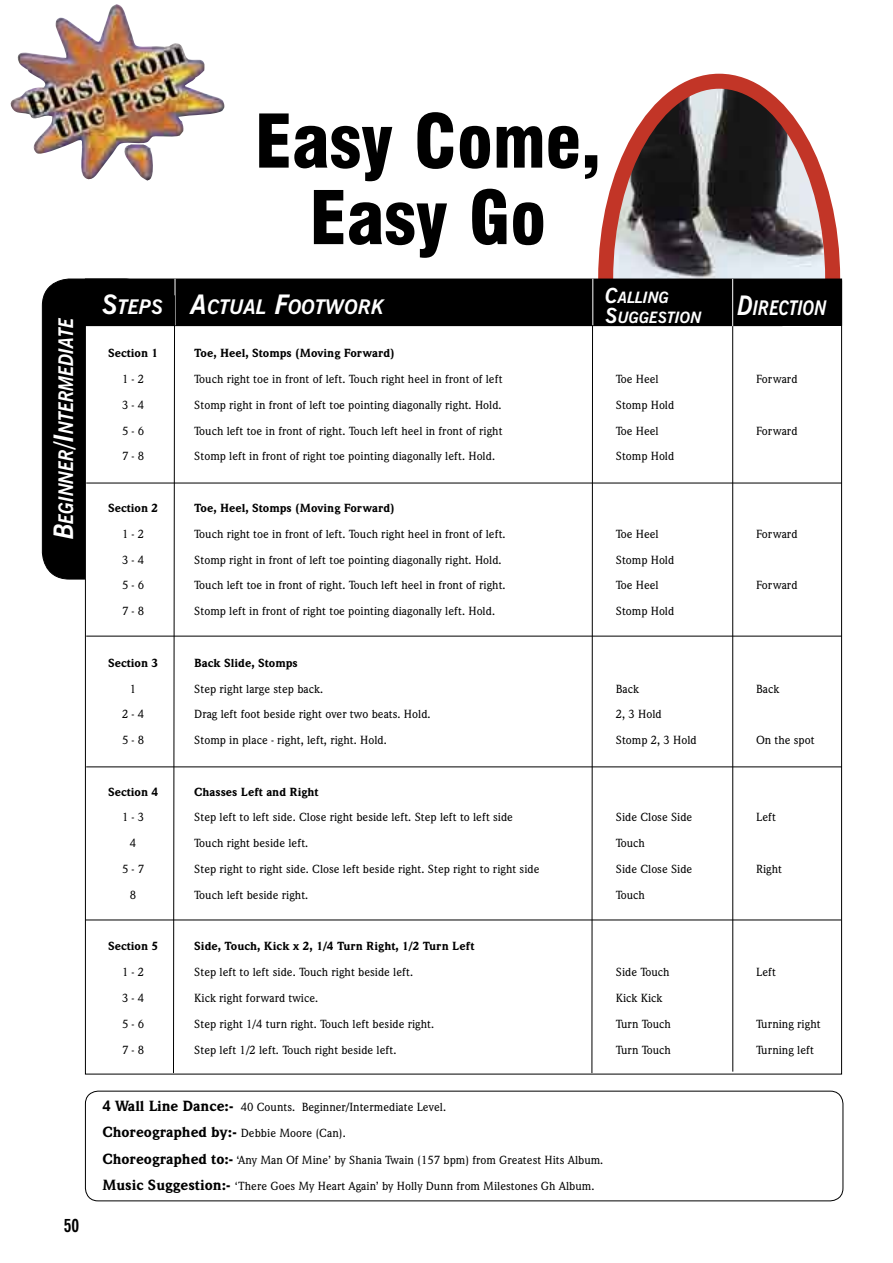
<style>
.page{position:relative;width:893px;height:1263px;background:#fff}
.page>*{position:absolute;margin:0;border:0;box-sizing:border-box;transform-origin:0 0}
.t1{font:900 condensed 72px/76.5px "Swiss 721 BT";color:#000;text-align:center}
.t2{font:italic 700 20.25px "News Gothic BT";color:#fff;scale:.9 1}
.t3{font:italic 700 20.25px "News Gothic BT";color:#fff}
.t4{font:italic 700 20.25px "News Gothic BT";color:#fff;scale:.85 1}
.t5{font:700 condensed 18px "News Gothic BT";color:#000}
.t6{font:italic 700 15.75px/19.5px "News Gothic BT";color:#fff}
.t7{font:900 15px "Weidemann IT Cby BT";color:#000}
.t8{font:500 12px/26.1px "Weidemann IT Cby BT";color:#000}
.t9{font:900 12px "Weidemann IT Cby BT";color:#000}
.s1{font-size:27px}
.s2{font-size:21px}
.s3{font-weight:900;font-size:15px}
.s4{font-weight:500;font-size:12px}
</style>
<div class="page">
<div style="left:42px;top:278px;width:110px;height:301px;background:#000"></div>
<img style="left:606px;top:86px;width:227px;height:193px">
<div style="left:598px;top:74px;width:242px;height:411px;border:15px solid #c23527;border-radius:50%"></div>
<div style="left:85px;top:281px;width:757px;height:793px;background:#fff"></div>
<div style="left:85px;top:279px;width:757px;height:46px;background:#000"></div>
<div style="left:85px;top:279px;width:757px;height:47px;border:1px solid #000"></div>
<hr style="left:175px;top:279px;width:1px;height:46px;background:#fff">
<hr style="left:592px;top:279px;width:1px;height:46px;background:#fff">
<svg style="left:85px;top:1090px;width:759px;height:111px"></svg>
<svg style="left:173px;top:295px;width:2px;height:779px;background:#797979"></svg>
<svg style="left:591px;top:325px;width:2px;height:749px"></svg>
<hr style="left:732px;top:296px;width:1px;height:775px;background:#000">
<hr style="left:732px;top:279px;width:1px;height:47px;background:#fff">
<img style="left:10px;top:4px;width:215px;height:177px">
<hr style="left:86px;top:766px;width:756px;height:1px;background:#000">
<hr style="left:86px;top:483px;width:756px;height:1px;background:#000">
<hr style="left:85px;top:919px;width:756px;height:1px;background:#000">
<hr style="left:86px;top:636px;width:756px;height:1px;background:#000">
<h2 class="t2" style="left:54px;top:539px;width:248px;rotate:-90deg"><span class="s1">B</span>EGINNER<span class="s1">/I</span>NTERMEDIATE</h2>
<h3 class="t5" style="left:64px;top:1215px;width:17px">50</h3>
<h1 class="t1" style="left:255px;top:103px;width:347px">Easy Come,<br>Easy Go</h1>
<h2 class="t3" style="left:102px;top:294px;width:283px"><span class="s1">S</span>TEPS <span class="s1">A</span>CTUAL <span class="s1">F</span>OOTWORK</h2>
<h2 class="t4" style="left:737px;top:296px;width:107px"><span class="s1">D</span>IRECTION</h2>
<h3 class="t6" style="left:605px;top:288px;width:98px"><span class="s2">C</span>ALLING<br><span class="s2">S</span>UGGESTION</h3>
<p class="t9" style="left:108px;top:346px;width:52px">Section 1</p>
<p class="t9" style="left:194px;top:346px;width:202px">Toe, Heel, Stomps (Moving Forward)</p>
<p class="t8" style="left:122px;top:366px;width:24px">1 - 2</p>
<p class="t8" style="left:194px;top:366px;width:310px">Touch right toe in front of left. Touch right heel in front of left</p>
<p class="t8" style="left:616px;top:366px;width:44px">Toe Heel</p>
<p class="t8" style="left:756px;top:366px;width:43px">Forward</p>
<p class="t8" style="left:122px;top:391px;width:24px">3 - 4</p>
<p class="t8" style="left:194px;top:391px;width:309px">Stomp right in front of left toe pointing diagonally right. Hold.</p>
<p class="t8" style="left:616px;top:391px;width:60px">Stomp Hold</p>
<p class="t8" style="left:122px;top:417px;width:24px">5 - 6</p>
<p class="t8" style="left:194px;top:417px;width:310px">Touch left toe in front of right. Touch left heel in front of right</p>
<p class="t8" style="left:616px;top:417px;width:44px">Toe Heel</p>
<p class="t8" style="left:756px;top:417px;width:43px">Forward</p>
<p class="t8" style="left:122px;top:443px;width:24px">7 - 8</p>
<p class="t8" style="left:194px;top:443px;width:302px">Stomp left in front of right toe pointing diagonally left. Hold.</p>
<p class="t8" style="left:616px;top:443px;width:60px">Stomp Hold</p>
<p class="t9" style="left:108px;top:500px;width:52px">Section 2</p>
<p class="t9" style="left:194px;top:500px;width:202px">Toe, Heel, Stomps (Moving Forward)</p>
<p class="t8" style="left:122px;top:520px;width:24px">1 - 2</p>
<p class="t8" style="left:194px;top:520px;width:313px">Touch right toe in front of left. Touch right heel in front of left.</p>
<p class="t8" style="left:616px;top:520px;width:44px">Toe Heel</p>
<p class="t8" style="left:756px;top:520px;width:43px">Forward</p>
<p class="t8" style="left:122px;top:546px;width:24px">3 - 4</p>
<p class="t8" style="left:194px;top:546px;width:309px">Stomp right in front of left toe pointing diagonally right. Hold.</p>
<p class="t8" style="left:616px;top:546px;width:60px">Stomp Hold</p>
<p class="t8" style="left:122px;top:572px;width:24px">5 - 6</p>
<p class="t8" style="left:194px;top:572px;width:313px">Touch left toe in front of right. Touch left heel in front of right.</p>
<p class="t8" style="left:616px;top:572px;width:44px">Toe Heel</p>
<p class="t8" style="left:756px;top:572px;width:43px">Forward</p>
<p class="t8" style="left:122px;top:598px;width:24px">7 - 8</p>
<p class="t8" style="left:194px;top:598px;width:302px">Stomp left in front of right toe pointing diagonally left. Hold.</p>
<p class="t8" style="left:616px;top:598px;width:60px">Stomp Hold</p>
<p class="t9" style="left:108px;top:655px;width:52px">Section 3</p>
<p class="t9" style="left:194px;top:655px;width:105px">Back Slide, Stomps</p>
<p class="t8" style="left:130px;top:675px;width:8px">1</p>
<p class="t8" style="left:194px;top:675px;width:131px">Step right large step back.</p>
<p class="t8" style="left:616px;top:675px;width:25px">Back</p>
<p class="t8" style="left:756px;top:675px;width:25px">Back</p>
<p class="t8" style="left:122px;top:701px;width:24px">2 - 4</p>
<p class="t8" style="left:194px;top:701px;width:238px">Drag left foot beside right over two beats. Hold.</p>
<p class="t8" style="left:616px;top:701px;width:47px">2, 3 Hold</p>
<p class="t8" style="left:122px;top:727px;width:24px">5 - 8</p>
<p class="t8" style="left:194px;top:727px;width:194px">Stomp in place - right, left, right. Hold.</p>
<p class="t8" style="left:616px;top:727px;width:82px">Stomp 2, 3 Hold</p>
<p class="t8" style="left:756px;top:727px;width:60px">On the spot</p>
<p class="t9" style="left:108px;top:784px;width:52px">Section 4</p>
<p class="t9" style="left:194px;top:784px;width:126px">Chasses Left and Right</p>
<p class="t8" style="left:122px;top:804px;width:24px">1 - 3</p>
<p class="t8" style="left:194px;top:804px;width:320px">Step left to left side. Close right beside left. Step left to left side</p>
<p class="t8" style="left:616px;top:804px;width:78px">Side Close Side</p>
<p class="t8" style="left:756px;top:804px;width:21px">Left</p>
<p class="t8" style="left:130px;top:830px;width:8px">4</p>
<p class="t8" style="left:194px;top:830px;width:116px">Touch right beside left.</p>
<p class="t8" style="left:616px;top:830px;width:31px">Touch</p>
<p class="t8" style="left:122px;top:856px;width:24px">5 - 7</p>
<p class="t8" style="left:194px;top:856px;width:347px">Step right to right side. Close left beside right. Step right to right side</p>
<p class="t8" style="left:616px;top:856px;width:78px">Side Close Side</p>
<p class="t8" style="left:756px;top:856px;width:27px">Right</p>
<p class="t8" style="left:130px;top:881px;width:8px">8</p>
<p class="t8" style="left:194px;top:881px;width:116px">Touch left beside right.</p>
<p class="t8" style="left:616px;top:881px;width:31px">Touch</p>
<p class="t9" style="left:108px;top:939px;width:52px">Section 5</p>
<p class="t9" style="left:194px;top:939px;width:282px">Side, Touch, Kick x 2, 1/4 Turn Right, 1/2 Turn Left</p>
<p class="t8" style="left:122px;top:959px;width:24px">1 - 2</p>
<p class="t8" style="left:194px;top:959px;width:220px">Step left to left side. Touch right beside left.</p>
<p class="t8" style="left:616px;top:959px;width:55px">Side Touch</p>
<p class="t8" style="left:756px;top:959px;width:21px">Left</p>
<p class="t8" style="left:122px;top:984px;width:24px">3 - 4</p>
<p class="t8" style="left:194px;top:984px;width:126px">Kick right forward twice.</p>
<p class="t8" style="left:616px;top:984px;width:48px">Kick Kick</p>
<p class="t8" style="left:122px;top:1010px;width:24px">5 - 6</p>
<p class="t8" style="left:194px;top:1010px;width:242px">Step right 1/4 turn right. Touch left beside right.</p>
<p class="t8" style="left:616px;top:1010px;width:57px">Turn Touch</p>
<p class="t8" style="left:756px;top:1010px;width:66px">Turning right</p>
<p class="t8" style="left:122px;top:1036px;width:24px">7 - 8</p>
<p class="t8" style="left:194px;top:1036px;width:204px">Step left 1/2 left. Touch right beside left.</p>
<p class="t8" style="left:616px;top:1036px;width:57px">Turn Touch</p>
<p class="t8" style="left:756px;top:1036px;width:59px">Turning left</p>
<p class="t8" style="left:102px;top:1094px;width:345px"><span class="s3">4 Wall Line Dance:-</span> 40 Counts. Beginner/Intermediate Level.</p>
<p class="t7" style="left:102px;top:1123px;width:245px">Choreographed by:- <span class="s4">Debbie Moore (Can).</span></p>
<p class="t8" style="left:102px;top:1146px;width:503px"><span class="s3">Choreographed to:-</span> ‘Any Man Of Mine’ by Shania Twain (157 bpm) from Greatest Hits Album.<br><span class="s3">Music Suggestion:-</span> ‘There Goes My Heart Again’ by Holly Dunn from Milestones Gh Album.</p>
</div>
